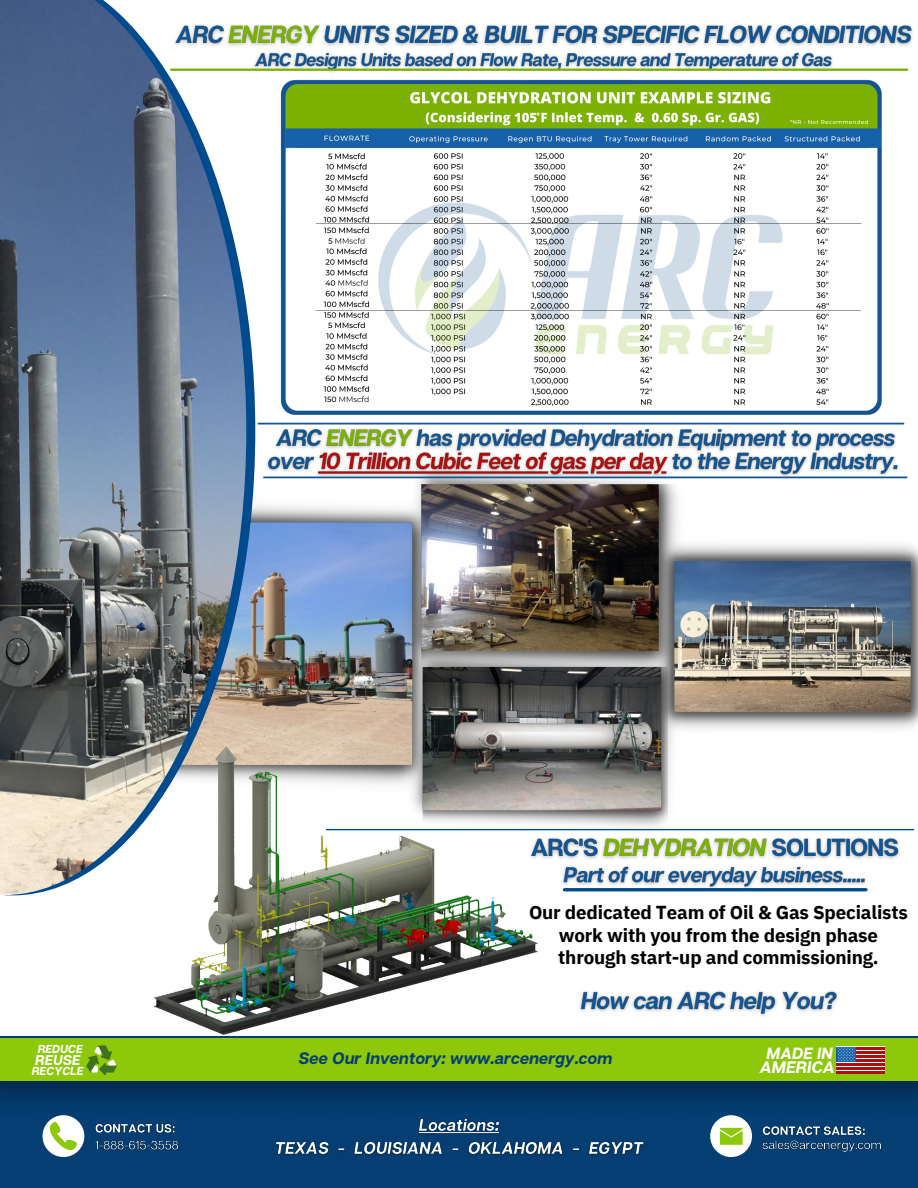
<style>
.page{position:relative;width:918px;height:1188px;background:#fff}
.page>*{position:absolute;margin:0;border:0;box-sizing:border-box;transform-origin:0 0}
.t1{font:700 18.75px/22.5px "IBM Plex Sans";letter-spacing:-.01em;color:#000;text-align:center}
.t2{font:italic 700 16.65px "Articulat CF";color:#053e72}
.t3{font:italic 700 16.65px "Articulat CF";color:#fff}
.t4{font:italic 700 16.2px "Articulat CF";color:#fff}
.t5{font:italic 700 14.1px "Articulat CF";color:#fff}
.t6{font:italic 700 12.15px "Articulat CF";color:#fff}
.t7{font:italic 700 11.55px "Articulat CF";color:#fff}
</style>
<div class="page">
<img style="left:683px;top:544px;width:235px;height:185px">
<img style="left:438px;top:679px;width:245px;height:146px">
<img style="left:255px;top:505px;width:183px;height:200px">
<svg style="left:246px;top:303px;width:9px;height:402px;background:#5d84aa"></svg>
<img style="left:0;top:0;width:246px;height:895px">
<img style="left:45px;top:705px;width:606px;height:210px">
<div style="left:0;top:1081px;width:918px;height:107px;background:#053e72"></div>
<img style="left:0;top:915px;width:918px;height:220px">
<div style="left:0;top:1036px;width:918px;height:41px;background:#053e72"></div>
<div style="left:710px;top:1115px;width:42px;height:42px;background:#fff;border-radius:50%"></div>
<svg style="left:720px;top:1128px;width:23px;height:17px"></svg>
<div style="left:43px;top:1115px;width:41px;height:42px;background:#fff;border-radius:50%"></div>
<svg style="left:50px;top:1122px;width:27px;height:28px"></svg>
<div style="left:0;top:1038px;width:918px;height:43px;background:#8dc80b"></div>
<img style="left:760px;top:1120px;width:124px;height:32px">
<img style="left:93px;top:1118px;width:89px;height:32px">
<img style="left:270px;top:1111px;width:380px;height:44px">
<svg style="left:86px;top:1045px;width:31px;height:30px"></svg>
<svg style="left:837px;top:1049px;width:48px;height:22px"></svg>
<hr style="left:837px;top:1047px;width:48px;height:2px;background:#af0e0e">
<hr style="left:837px;top:1051px;width:48px;height:2px;background:#af0e0e">
<hr style="left:837px;top:1055px;width:48px;height:2px;background:#af0e0e">
<hr style="left:837px;top:1059px;width:48px;height:3px;background:#af0e0e">
<hr style="left:837px;top:1063px;width:48px;height:3px;background:#af0e0e">
<hr style="left:837px;top:1067px;width:48px;height:3px;background:#af0e0e">
<hr style="left:837px;top:1071px;width:48px;height:3px;background:#af0e0e">
<div style="left:837px;top:1047px;width:19px;height:15px;background:#1560a8"></div>
<svg style="left:838px;top:1047px;width:17px;height:14px"></svg>
<img style="left:403px;top:481px;width:282px;height:198px">
<img style="left:261px;top:422px;width:647px;height:59px">
<svg style="left:263px;top:477px;width:644px;height:1px"></svg>
<img style="left:167px;top:13px;width:746px;height:65px">
<svg style="left:170px;top:69px;width:738px;height:2px"></svg>
<img style="left:280px;top:79px;width:602px;height:336px">
<img style="left:524px;top:825px;width:382px;height:69px">
<img style="left:574px;top:978px;width:269px;height:45px">
<p class="t1" style="left:529px;top:901px;width:380px">Our dedicated Team of Oil &amp; Gas Specialists work with you from the design phase through start-up and commissioning.</p>
<p class="t7" style="left:38px;top:1042px;width:47px">REDUCE</p>
<p class="t5" style="left:35px;top:1051px;width:47px">REUSE</p>
<p class="t7" style="left:32px;top:1064px;width:54px">RECYCLE</p>
<p class="t3" style="left:760px;top:1056px;width:77px">AMERICA</p>
<p class="t6" style="left:42px;top:1042px;width:40px">REDUE</p>
<p class="t4" style="left:766px;top:1043px;width:68px">MADE IN</p>
<p class="t2" style="left:299px;top:1047px;width:316px">See Our Inventory: www.arcenergy.com</p>
</div>
